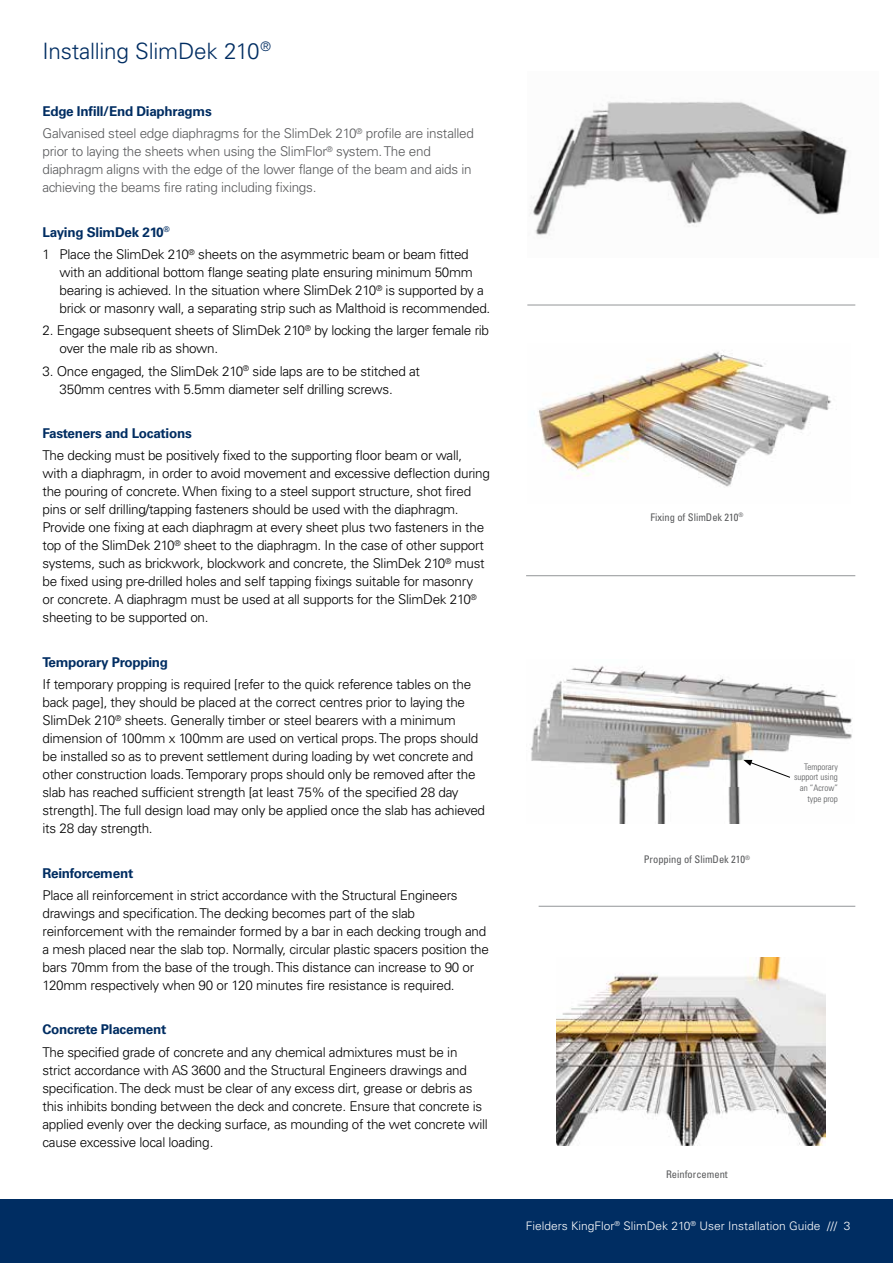
<style>
.page{position:relative;width:893px;height:1263px;background:#fff}
.page>*{position:absolute;margin:0;border:0;box-sizing:border-box;transform-origin:0 0}
.t1{font:300 22.5px "Univers LT Std";letter-spacing:-.015em;color:#002d62}
.t2{font:300 13.5px/18px "Univers LT Std";letter-spacing:-.02em;color:#000}
.t3{font:300 13.5px/18px "Univers LT Std";letter-spacing:-.02em;color:#58595b}
.t4{font:700 13.5px "Univers LT Std";letter-spacing:-.02em;color:#002d62}
.t5{font:300 11.7px "Univers LT Std";color:#fff}
.t6{font:condensed 10.5px "Univers LT Std";color:#58595b}
.t7{font:300 condensed 9px/10.8px "Univers LT Std";color:#58595b;text-align:right}
.s1{font-weight:700;color:#002d62}
</style>
<div class="page">
<div style="left:0;top:1199px;width:893px;height:64px;background:#002d62"></div>
<img style="left:530px;top:101px;width:318px;height:135px">
<hr style="left:526px;top:575px;width:329px;height:1px;background:#939598">
<hr style="left:539px;top:906px;width:316px;height:1px;background:#939598">
<hr style="left:527px;top:305px;width:328px;height:1px;background:#939598">
<img style="left:530px;top:666px;width:322px;height:158px">
<svg style="left:743px;top:760px;width:48px;height:18px"></svg>
<img style="left:556px;top:957px;width:269px;height:188px">
<img style="left:538px;top:351px;width:293px;height:136px">
<h1 class="t1" style="left:43px;top:37px;width:230px">Installing SlimDek 210<sup>®</sup></h1>
<p class="t3" style="left:43px;top:100px;width:433px;line-height:22.2px"><span class="s1">Edge Infill/End Diaphragms<br></span>Galvanised steel edge diaphragms for the SlimDek 210<sup>®</sup> profile are installed</p>
<p class="t3" style="left:43px;top:143px;width:431px">prior to laying the sheets when using the SlimFlor<sup>®</sup> system. The end diaphragm aligns with the edge of the lower flange of the beam and aids in achieving the beams fire rating including fixings.</p>
<p class="t2" style="left:43px;top:221px;width:428px;line-height:22.2px"><span class="s1">Laying SlimDek 210</span><sup>®<br></sup>1 Place the SlimDek 210<sup>®</sup> sheets on the asymmetric beam or beam fitted</p>
<p class="t2" style="left:60px;top:263px;width:432px">with an additional bottom flange seating plate ensuring minimum 50mm bearing is achieved. In the situation where SlimDek 210<sup>®</sup> is supported by a brick or masonry wall, a separating strip such as Malthoid is recommended.</p>
<p class="t2" style="left:60px;top:322px;width:431px;text-indent:-17px">2. Engage subsequent sheets of SlimDek 210<sup>®</sup> by locking the larger female rib over the male rib as shown.</p>
<p class="t2" style="left:60px;top:362px;width:362px;text-indent:-17px">3. Once engaged, the SlimDek 210<sup>®</sup> side laps are to be stitched at<br>350mm centres with 5.5mm diameter self drilling screws.</p>
<p class="t4" style="left:43px;top:425px;width:151px">Fasteners and Locations</p>
<p class="t2" style="left:43px;top:447px;width:449px">The decking must be positively fixed to the supporting floor beam or wall, with a diaphragm, in order to avoid movement and excessive deflection during the pouring of concrete. When fixing to a steel support structure, shot fired pins or self drilling/tapping fasteners should be used with the diaphragm.<br>Provide one fixing at each diaphragm at every sheet plus two fasteners in the top of the SlimDek 210<sup>®</sup> sheet to the diaphragm. In the case of other support systems, such as brickwork, blockwork and concrete, the SlimDek 210<sup>®</sup> must be fixed using pre-drilled holes and self tapping fixings suitable for masonry<br>or concrete. A diaphragm must be used at all supports for the SlimDek 210<sup>® </sup>sheeting to be supported on.</p>
<p class="t4" style="left:43px;top:654px;width:127px">Temporary Propping</p>
<p class="t2" style="left:43px;top:675px;width:444px">If temporary propping is required [refer to the quick reference tables on the back page], they should be placed at the correct centres prior to laying the SlimDek 210<sup>®</sup> sheets. Generally timber or steel bearers with a minimum dimension of 100mm x 100mm are used on vertical props. The props should be installed so as to prevent settlement during loading by wet concrete and other construction loads. Temporary props should only be removed after the slab has reached sufficient strength [at least 75% of the specified 28 day strength]. The full design load may only be applied once the slab has achieved its 28 day strength.</p>
<p class="t4" style="left:43px;top:865px;width:92px">Reinforcement</p>
<p class="t2" style="left:43px;top:886px;width:448px">Place all reinforcement in strict accordance with the Structural Engineers drawings and specification. The decking becomes part of the slab reinforcement with the remainder formed by a bar in each decking trough and a mesh placed near the slab top. Normally, circular plastic spacers position the bars 70mm from the base of the trough. This distance can increase to 90 or 120mm respectively when 90 or 120 minutes fire resistance is required.</p>
<p class="t4" style="left:43px;top:1022px;width:125px">Concrete Placement</p>
<p class="t2" style="left:43px;top:1043px;width:447px">The specified grade of concrete and any chemical admixtures must be in strict accordance with AS 3600 and the Structural Engineers drawings and specification. The deck must be clear of any excess dirt, grease or debris as this inhibits bonding between the deck and concrete. Ensure that concrete is applied evenly over the decking surface, as mounding of the wet concrete will cause excessive local loading.</p>
<p class="t6" style="left:650px;top:510px;width:94px">Fixing of SlimDek 210<sup>®</sup></p>
<p class="t6" style="left:644px;top:853px;width:108px">Propping of SlimDek 210<sup>®</sup></p>
<p class="t7" style="left:794px;top:761px;width:45px">Temporary support using an “Acrow” type prop</p>
<p class="t6" style="left:666px;top:1167px;width:63px">Reinforcement</p>
<p class="t5" style="left:526px;top:1219px;width:326px">Fielders KingFlor<sup>®</sup> SlimDek 210<sup>®</sup> User Installation Guide /// 3</p>
</div>
